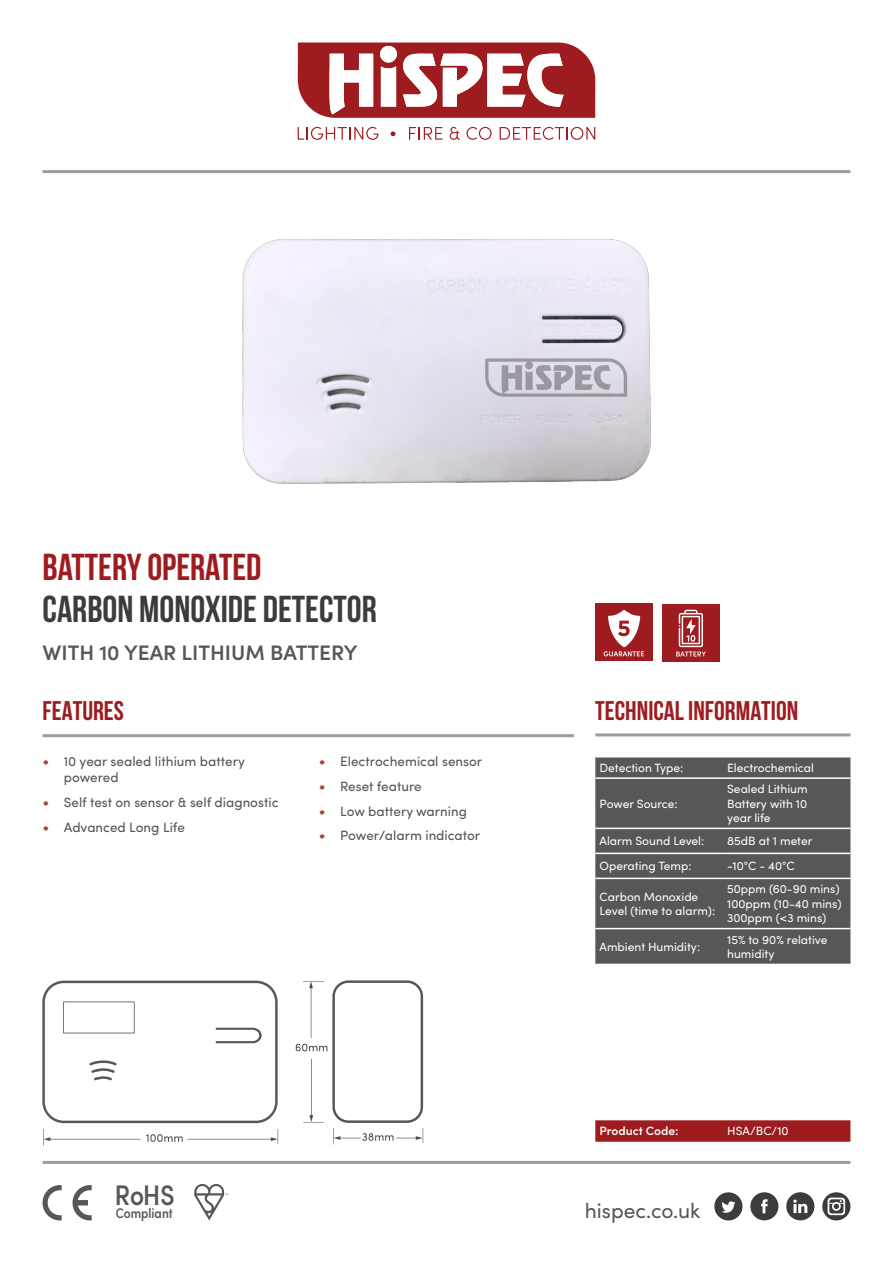
<style>
.page{position:relative;width:893px;height:1263px;background:#fff}
.page>*{position:absolute;margin:0;border:0;box-sizing:border-box;transform-origin:0 0}
.t1{font:700 37.5px "Bebas Neue";color:#3c3c3b}
.t2{font:700 37.5px "Bebas Neue";color:#9e1c20}
.t3{font:500 condensed 28.35px "Sofia Pro";color:#575756}
.t4{font:700 27px "Bebas Neue";color:#9e1c20}
.t5{font:600 21px "Sofia Pro";color:#575756}
.t6{font:21px "Sofia Pro";color:#575756}
.t7{font:500 condensed 14.1px "Sofia Pro";color:#575756}
.t8{font:13.5px/16.2px "Sofia Pro";color:#575756}
.t9{font:12px/14.4px "Sofia Pro";color:#fff}
.t10{font:600 12px "Sofia Pro";color:#fff}
.s1{font-size:15px;color:#af473c}
</style>
<div class="page">
<svg style="left:298px;top:42px;width:297px;height:76px"></svg>
<svg style="left:298px;top:127px;width:78px;height:1px"></svg>
<svg style="left:409px;top:127px;width:34px;height:1px"></svg>
<svg style="left:469px;top:127px;width:20px;height:1px"></svg>
<svg style="left:500px;top:127px;width:95px;height:1px"></svg>
<hr style="left:43px;top:170px;width:807px;height:3px;background:#9d9d9c">
<div style="left:595px;top:757px;width:255px;height:207px;background:#575756"></div>
<hr style="left:595px;top:777px;width:128px;height:2px;background:#fff">
<hr style="left:723px;top:777px;width:127px;height:2px;background:#fff">
<hr style="left:595px;top:828px;width:128px;height:1px;background:#fff">
<hr style="left:723px;top:828px;width:127px;height:1px;background:#fff">
<hr style="left:595px;top:853px;width:128px;height:1px;background:#fff">
<hr style="left:723px;top:853px;width:127px;height:1px;background:#fff">
<hr style="left:595px;top:878px;width:128px;height:1px;background:#fff">
<hr style="left:723px;top:878px;width:127px;height:1px;background:#fff">
<hr style="left:595px;top:928px;width:128px;height:1px;background:#fff">
<hr style="left:723px;top:928px;width:127px;height:1px;background:#fff">
<div style="left:595px;top:604px;width:58px;height:57px;background:#9e1c20"></div>
<svg style="left:603px;top:610px;width:41px;height:46px"></svg>
<hr style="left:43px;top:734px;width:531px;height:3px;background:#9d9d9c">
<hr style="left:595px;top:733px;width:255px;height:3px;background:#9d9d9c">
<hr style="left:43px;top:1161px;width:807px;height:3px;background:#9d9d9c">
<svg style="left:595px;top:1120px;width:255px;height:22px;background:#a02226"></svg>
<svg style="left:43px;top:1185px;width:19px;height:35px"></svg>
<svg style="left:72px;top:1185px;width:20px;height:35px"></svg>
<svg style="left:194px;top:1184px;width:34px;height:36px"></svg>
<svg style="left:714px;top:1192px;width:136px;height:28px"></svg>
<img style="left:128px;top:128px;width:637px;height:356px">
<svg style="left:42px;top:981px;width:236px;height:142px"></svg>
<svg style="left:43px;top:1129px;width:97px;height:16px"></svg>
<svg style="left:146px;top:1129px;width:133px;height:15px"></svg>
<svg style="left:296px;top:980px;width:128px;height:164px"></svg>
<div style="left:662px;top:604px;width:58px;height:57px;background:#9e1c20"></div>
<svg style="left:676px;top:610px;width:30px;height:46px"></svg>
<h1 class="t2" style="left:43px;top:547px;width:221px">BATTERY OPERATED</h1>
<h1 class="t1" style="left:43px;top:589px;width:336px">CARBON MONOXIDE DETECTOR</h1>
<h3 class="t5" style="left:43px;top:637px;width:316px">WITH 10 YEAR LITHIUM BATTERY</h3>
<h3 class="t4" style="left:43px;top:696px;width:83px">FEATURES</h3>
<h3 class="t4" style="left:595px;top:696px;width:204px">TECHNICAL INFORMATION</h3>
<p class="t8" style="left:64px;top:752px;width:183px;text-indent:-21px"><span class="s1">•</span> 10 year sealed lithium battery powered</p>
<p class="t8" style="left:43px;top:793px;width:238px"><span class="s1">•</span> Self test on sensor &amp; self diagnostic</p>
<p class="t8" style="left:43px;top:818px;width:144px"><span class="s1">•</span> Advanced Long Life</p>
<p class="t8" style="left:319px;top:752px;width:165px"><span class="s1">•</span> Electrochemical sensor</p>
<p class="t8" style="left:319px;top:777px;width:104px"><span class="s1">•</span> Reset feature</p>
<p class="t8" style="left:319px;top:802px;width:150px"><span class="s1">•</span> Low battery warning</p>
<p class="t8" style="left:319px;top:826px;width:163px"><span class="s1">•</span> Power/alarm indicator</p>
<p class="t9" style="left:600px;top:760px;width:85px">Detection Type:</p>
<p class="t9" style="left:727px;top:760px;width:88px">Electrochemical</p>
<p class="t9" style="left:600px;top:795px;width:80px">Power Source:</p>
<p class="t9" style="left:727px;top:781px;width:82px;text-align:justify">Sealed Lithium Battery with 10 year life</p>
<p class="t9" style="left:600px;top:833px;width:106px">Alarm Sound Level:</p>
<p class="t9" style="left:727px;top:833px;width:87px">85dB at 1 meter</p>
<p class="t9" style="left:600px;top:858px;width:94px">Operating Temp:</p>
<p class="t9" style="left:727px;top:858px;width:69px">-10°C - 40°C</p>
<p class="t9" style="left:600px;top:888px;width:117px">Carbon Monoxide<br>Level (time to alarm):</p>
<p class="t9" style="left:727px;top:881px;width:116px">50ppm (60-90 mins)<br>100ppm (10-40 mins)<br>300ppm (&lt;3 mins)</p>
<p class="t9" style="left:600px;top:939px;width:102px">Ambient Humidity:</p>
<p class="t9" style="left:727px;top:931px;width:102px">15% to 90% relative humidity</p>
<p class="t10" style="left:600px;top:1122px;width:81px">Product Code:</p>
<p class="t9" style="left:727px;top:1123px;width:63px">HSA/BC/10</p>
<h2 class="t3" style="left:115px;top:1177px;width:61px">RoHS</h2>
<p class="t7" style="left:116px;top:1204px;width:59px">Compliant</p>
<h3 class="t6" style="left:585px;top:1196px;width:117px">hispec.co.uk</h3>
</div>
